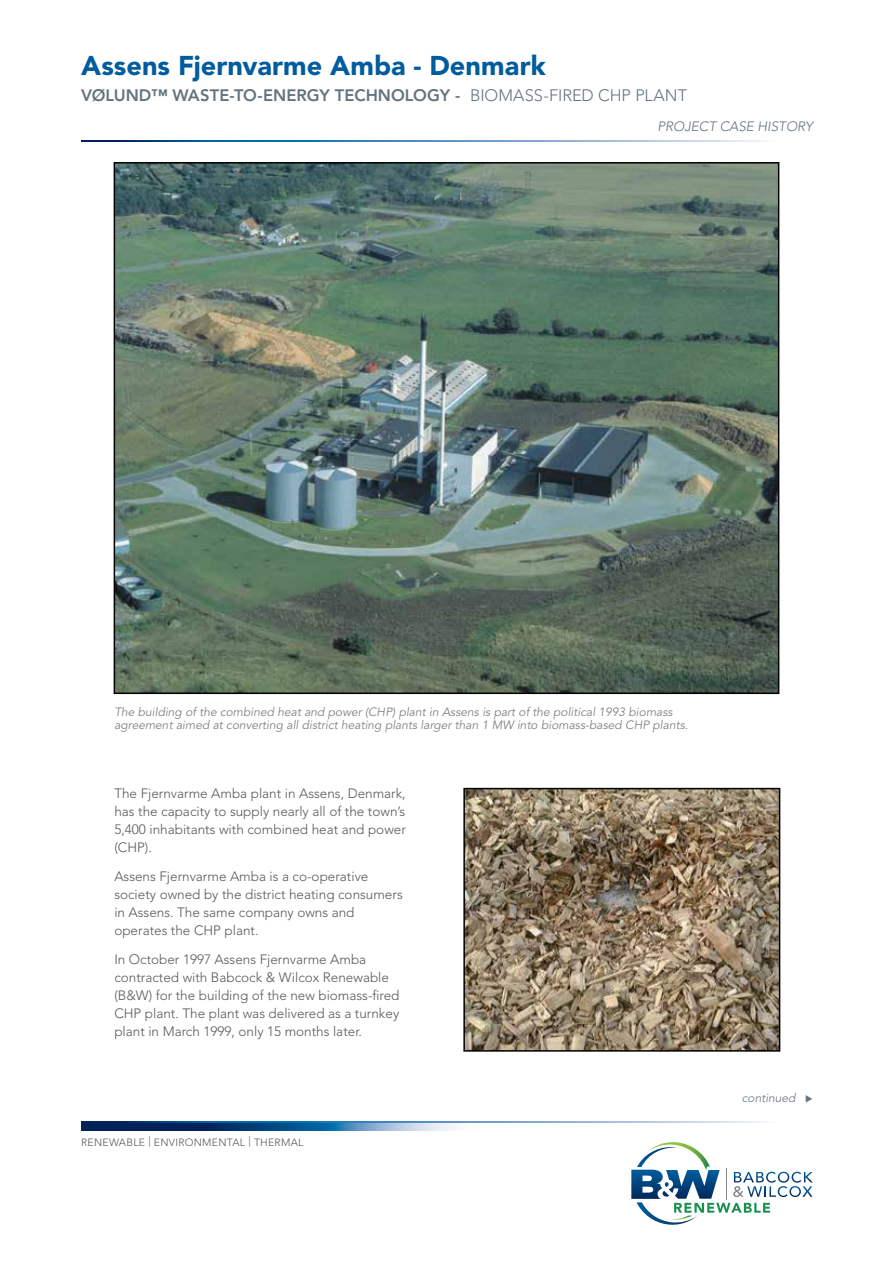
<style>
.page{position:relative;width:894px;height:1264px;background:#fff}
.page>*{position:absolute;margin:0;border:0;box-sizing:border-box;transform-origin:0 0}
.t1{font:900 27px "Avenir LT Std";color:#005c9d}
.t2{font:800 16.5px "Avenir LT Std";color:#627480}
.t3{font:300 13.5px/18px "Avenir LT Std";color:#58595b}
.t4{font:italic 300 13.5px "Avenir LT Std";color:#627480}
.t5{font:italic 12px/13.5px "Avenir LT Std";color:#808285}
.t6{font:italic 300 12px "Avenir LT Std";color:#627480}
.t7{font:300 10.5px "Avenir LT Std";letter-spacing:.025em;color:#58595b}
.s1{font-weight:300}
</style>
<div class="page">
<svg style="left:81px;top:1123px;width:373px;height:7px;background:#346190"></svg>
<svg style="left:81px;top:1121px;width:687px;height:2px"></svg>
<svg style="left:81px;top:141px;width:686px;height:1px"></svg>
<svg style="left:631px;top:1142px;width:181px;height:83px"></svg>
<img style="left:117px;top:165px;width:659px;height:526px">
<div style="left:114px;top:162px;width:665px;height:532px;border:2px solid #000"></div>
<img style="left:466px;top:791px;width:311px;height:257px">
<div style="left:463px;top:788px;width:317px;height:263px;border:2px solid #000"></div>
<h1 class="t1" style="left:81px;top:49px;width:466px">Assens Fjernvarme Amba - Denmark</h1>
<p class="t2" style="left:81px;top:85px;width:607px">VØLUND™ WASTE-TO-ENERGY TECHNOLOGY - <span class="s1">BIOMASS-FIRED CHP PLANT</span></p>
<p class="t4" style="left:657px;top:118px;width:157px">PROJECT CASE HISTORY</p>
<p class="t5" style="left:114px;top:705px;width:575px">The building of the combined heat and power (CHP) plant in Assens is part of the political 1993 biomass agreement aimed at converting all district heating plants larger than 1 MW into biomass-based CHP plants.</p>
<p class="t3" style="left:114px;top:784px;width:293px;text-align:justify">The Fjernvarme Amba plant in Assens, Denmark, has the capacity to supply nearly all of the town’s 5,400 inhabitants with combined heat and power (CHP).</p>
<p class="t3" style="left:114px;top:867px;width:290px">Assens Fjernvarme Amba is a co-operative society owned by the district heating consumers in Assens. The same company owns and operates the CHP plant.</p>
<p class="t3" style="left:114px;top:950px;width:286px">In October 1997 Assens Fjernvarme Amba contracted with Babcock &amp; Wilcox Renewable (B&amp;W) for the building of the new biomass-fired CHP plant. The plant was delivered as a turnkey plant in March 1999, only 15 months later.</p>
<p class="t7" style="left:81px;top:1136px;width:224px">RENEWABLE | ENVIRONMENTAL | THERMAL</p>
<p class="t6" style="left:741px;top:1090px;width:73px">continued ◆</p>
</div>
